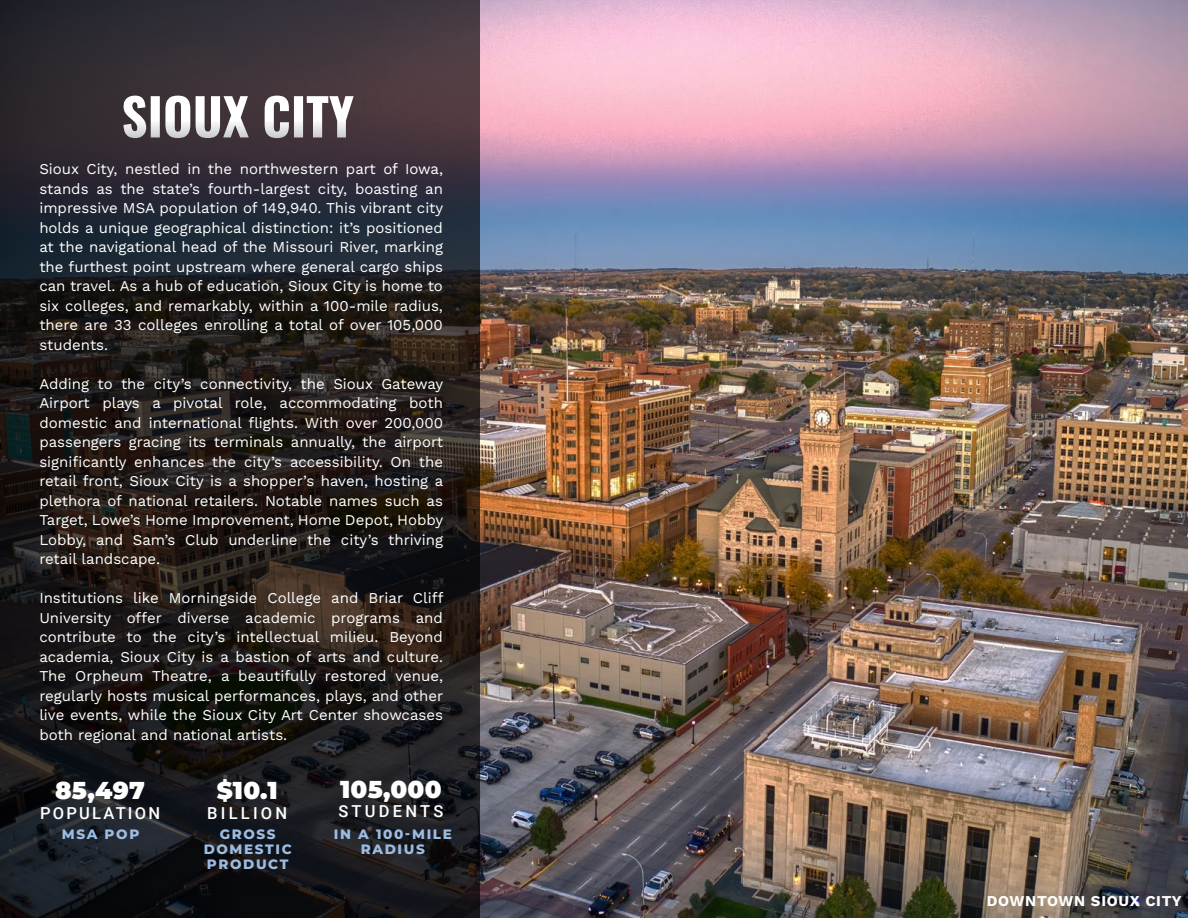
<style>
.page{position:relative;width:1188px;height:918px;background:#fff}
.page>*{position:absolute;margin:0;border:0;box-sizing:border-box;transform-origin:0 0}
.t1{font:51px "Oswald";color:#fff}
.t2{font:900 24.45px "Montserrat";letter-spacing:.01em;color:#fff}
.t3{font:500 16.5px "Roboto";letter-spacing:.195em;color:#fff}
.t4{font:500 16.5px "Roboto";letter-spacing:.135em;color:#fff}
.t5{font:15px/19.5px "Work Sans";color:#fff;text-align:justify}
.t6{font:15px "Work Sans";letter-spacing:.045em;color:#fff}
.t7{font:800 13.5px/15px "Montserrat";letter-spacing:.12em;color:#9cbce3;text-align:center}
</style>
<div class="page">
<img style="left:480px;top:0;width:708px;height:918px">
<svg style="left:0;top:0;width:480px;height:918px;background:#231f21"></svg>
<h1 class="t1" style="left:121px;top:71px;width:234px">SIOUX CITY</h1>
<p class="t5" style="left:39px;top:159px;width:406px">Sioux City, nestled in the northwestern part of Iowa, stands as the state’s fourth-largest city, boasting an impressive MSA population of 149,940. This vibrant city holds a unique geographical distinction: it’s positioned at the navigational head of the Missouri River, marking the furthest point upstream where general cargo ships can travel. As a hub of education, Sioux City is home to six colleges, and remarkably, within a 100-mile radius, there are 33 colleges enrolling a total of over 105,000 students.</p>
<p class="t5" style="left:39px;top:373px;width:406px">Adding to the city’s connectivity, the Sioux Gateway Airport plays a pivotal role, accommodating both domestic and international flights. With over 200,000 passengers gracing its terminals annually, the airport significantly enhances the city’s accessibility. On the retail front, Sioux City is a shopper’s haven, hosting a plethora of national retailers. Notable names such as Target, Lowe’s Home Improvement, Home Depot, Hobby Lobby, and Sam’s Club underline the city’s thriving retail landscape.</p>
<p class="t5" style="left:39px;top:588px;width:406px">Institutions like Morningside College and Briar Cliff University offer diverse academic programs and contribute to the city’s intellectual milieu. Beyond academia, Sioux City is a bastion of arts and culture.<br>The Orpheum Theatre, a beautifully restored venue, regularly hosts musical performances, plays, and other live events, while the Sioux City Art Center showcases both regional and national artists.</p>
<h2 class="t2" style="left:55px;top:772px;width:91px">85,497</h2>
<p class="t4" style="left:40px;top:801px;width:122px">POPULATION</p>
<p class="t7" style="left:62px;top:826px;width:79px">MSA POP</p>
<h2 class="t2" style="left:217px;top:772px;width:62px">$10.1</h2>
<p class="t3" style="left:207px;top:801px;width:81px">BILLION</p>
<p class="t7" style="left:204px;top:826px;width:90px">GROSS<br>DOMESTIC<br>PRODUCT</p>
<h2 class="t2" style="left:340px;top:771px;width:103px">105,000</h2>
<p class="t3" style="left:338px;top:800px;width:106px">STUDENTS</p>
<p class="t7" style="left:334px;top:826px;width:120px">IN A 100-MILE<br>RADIUS</p>
<p class="t6" style="left:987px;top:890px;width:197px">DOWNTOWN SIOUX CITY</p>
</div>
